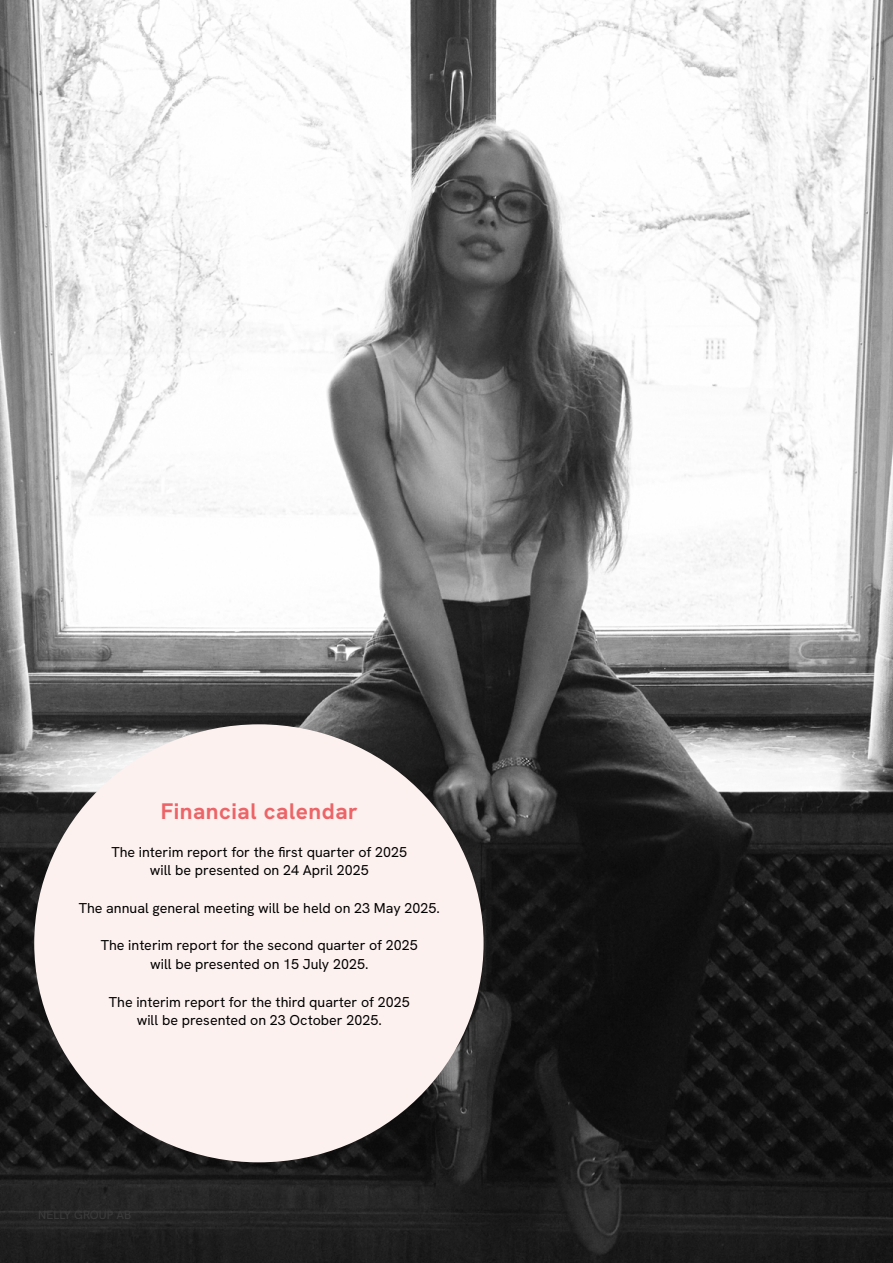
<style>
.page{position:relative;width:893px;height:1263px;background:#fff}
.page>*{position:absolute;margin:0;border:0;box-sizing:border-box;transform-origin:0 0}
.t1{font:700 22.5px "HK Grotesk";letter-spacing:.025em;color:#ec6467}
.t2{font:14.25px/18.8px "HK Grotesk";color:#000;text-align:center}
.t3{font:12px "HK Grotesk";color:#3b3b3c}
</style>
<div class="page">
<img style="left:0;top:0;width:893px;height:1263px">
<div style="left:34px;top:724px;width:450px;height:438px;background:#fcf1ee;border-radius:50%"></div>
<h1 class="t1" style="left:161px;top:797px;width:199px">Financial calendar</h1>
<p class="t2" style="left:111px;top:842px;width:297px">The interim report for the first quarter of 2025 will be presented on 24 April 2025</p>
<p class="t2" style="left:79px;top:898px;width:363px">The annual general meeting will be held on 23 May 2025.</p>
<p class="t2" style="left:101px;top:936px;width:319px">The interim report for the second quarter of 2025 will be presented on 15 July 2025.</p>
<p class="t2" style="left:109px;top:992px;width:302px">The interim report for the third quarter of 2025 will be presented on 23 October 2025.</p>
<p class="t3" style="left:38px;top:1207px;width:95px">NELLY GROUP AB</p>
</div>
